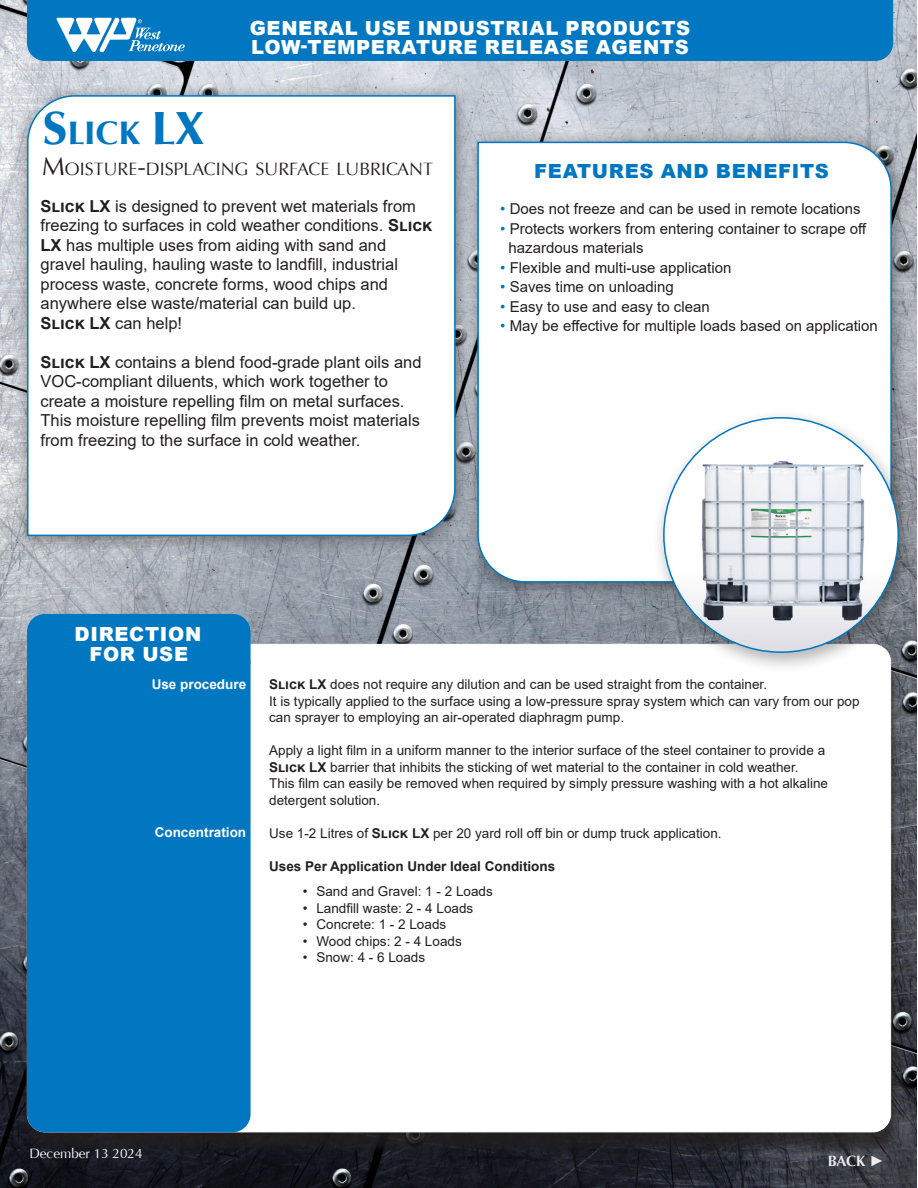
<style>
.page{position:relative;width:918px;height:1188px;background:#fff}
.page>*{position:absolute;margin:0;border:0;box-sizing:border-box;transform-origin:0 0}
.t1{font:900 32.55px "Optima LT Pro";color:#0077c0}
.t2{font:900 19.5px/19.5px "Arial";letter-spacing:.035em;color:#fff}
.t3{font:900 19.5px "Arial";letter-spacing:.035em;color:#0077c0}
.t4{font:17.85px "Optima LT Pro";color:#231f20}
.t5{font:16.5px/19.5px "Arial";color:#231f20}
.t6{font:15px "Arial";color:#231f20}
.t7{font:700 15px "Optima LT Pro";color:#fff}
.t8{font:13.5px/16.5px "Arial";color:#231f20}
.t9{font:700 13.5px "Arial";color:#231f20}
.t10{font:700 13.5px "Arial";color:#fff}
.t11{font:13.5px "Optima LT Pro";color:#fff}
.s1{font-size:46.5px}
.s2{font-size:25.5px}
.s3{font-weight:700}
.s4{color:#0077c0}
.s5{font-family:"Arial"}
</style>
<div class="page">
<img style="left:0;top:0;width:917px;height:1188px">
<div style="left:27px;top:0;width:866px;height:61px;background:#0077c0"></div>
<svg style="left:56px;top:16px;width:129px;height:36px"></svg>
<div style="left:21px;top:650px;width:880px;height:505px;background:#231f20;opacity:.75"></div>
<div style="left:27px;top:644px;width:864px;height:488px;background:#fff;border-radius:18px"></div>
<div style="left:27px;top:646px;width:224px;height:486px;background:#0077c0;border-radius:18px"></div>
<div style="left:27px;top:614px;width:224px;height:65px;background:#0077c0;border-radius:18px"></div>
<div style="left:13px;top:83px;width:459px;height:471px;background:#231f20;opacity:.5"></div>
<svg style="left:26px;top:94px;width:430px;height:443px"></svg>
<div style="left:465px;top:129px;width:445px;height:471px;background:#231f20;opacity:.5"></div>
<svg style="left:477px;top:141px;width:416px;height:442px"></svg>
<div style="left:652px;top:408px;width:265px;height:265px;background:#231f20;opacity:.33"></div>
<img style="left:664px;top:418px;width:234px;height:234px;border-radius:117px">
<h2 class="t2" style="left:250px;top:17px;width:442px">GENERAL USE INDUSTRIAL PRODUCTS<br>LOW-TEMPERATURE RELEASE AGENTS</h2>
<p class="t1" style="left:42px;top:113px;width:163px"><span class="s1">S</span>lick <span class="s1">LX</span></p>
<p class="t4" style="left:42px;top:158px;width:392px"><span class="s2">M</span>OISTURE<span class="s2">-</span>DISPLACING SURFACE LUBRICANT</p>
<p class="t5" style="left:40px;top:196px;width:377px"><span class="s3">Slick LX</span> is designed to prevent wet materials from</p>
<p class="t5" style="left:40px;top:215px;width:392px">freezing to surfaces in cold weather conditions. <span class="s3">Slick<br>LX</span> has multiple uses from aiding with sand and</p>
<p class="t5" style="left:40px;top:254px;width:359px">gravel hauling, hauling waste to landfill, industrial process waste, concrete forms, wood chips and anywhere else waste/material can build up.<br><span class="s3">Slick LX</span> can help!</p>
<p class="t5" style="left:40px;top:352px;width:383px"><span class="s3">Slick LX</span> contains a blend food-grade plant oils and</p>
<p class="t5" style="left:40px;top:371px;width:381px">VOC-compliant diluents, which work together to create a moisture repelling film on metal surfaces.<br>This moisture repelling film prevents moist materials from freezing to the surface in cold weather.</p>
<h2 class="t3" style="left:534px;top:157px;width:296px">FEATURES AND BENEFITS</h2>
<p class="t6" style="left:500px;top:199px;width:362px"><span class="s4">•</span> Does not freeze and can be used in remote locations</p>
<p class="t6" style="left:500px;top:218px;width:368px"><span class="s4">•</span> Protects workers from entering container to scrape off</p>
<p class="t6" style="left:509px;top:238px;width:137px">hazardous materials</p>
<p class="t6" style="left:500px;top:257px;width:233px"><span class="s4">•</span> Flexible and multi-use application</p>
<p class="t6" style="left:500px;top:277px;width:175px"><span class="s4">•</span> Saves time on unloading</p>
<p class="t6" style="left:500px;top:296px;width:211px"><span class="s4">•</span> Easy to use and easy to clean</p>
<p class="t6" style="left:500px;top:316px;width:379px"><span class="s4">•</span> May be effective for multiple loads based on application</p>
<h2 class="t2" style="left:75px;top:624px;width:128px;text-align:center">DIRECTION<br>FOR USE</h2>
<p class="t10" style="left:152px;top:674px;width:96px">Use procedure</p>
<p class="t10" style="left:155px;top:823px;width:93px">Concentration</p>
<p class="t8" style="left:269px;top:676px;width:499px"><span class="s3">Slick LX</span> does not require any dilution and can be used straight from the container.</p>
<p class="t8" style="left:269px;top:693px;width:592px">It is typically applied to the surface using a low-pressure spray system which can vary from our pop can sprayer to employing an air-operated diaphragm pump.</p>
<p class="t8" style="left:269px;top:742px;width:557px">Apply a light film in a uniform manner to the interior surface of the steel container to provide a<br><span class="s3">Slick LX</span> barrier that inhibits the sticking of wet material to the container in cold weather.</p>
<p class="t8" style="left:269px;top:775px;width:560px">This film can easily be removed when required by simply pressure washing with a hot alkaline detergent solution.</p>
<p class="t8" style="left:269px;top:825px;width:454px">Use 1-2 Litres of <span class="s3">Slick LX</span> per 20 yard roll off bin or dump truck application.</p>
<p class="t9" style="left:269px;top:857px;width:288px">Uses Per Application Under Ideal Conditions</p>
<p class="t8" style="left:303px;top:883px;width:191px">• Sand and Gravel: 1 - 2 Loads</p>
<p class="t8" style="left:303px;top:900px;width:172px">• Landfill waste: 2 - 4 Loads</p>
<p class="t8" style="left:303px;top:916px;width:145px">• Concrete: 1 - 2 Loads</p>
<p class="t8" style="left:303px;top:933px;width:160px">• Wood chips: 2 - 4 Loads</p>
<p class="t8" style="left:303px;top:949px;width:124px">• Snow: 4 - 6 Loads</p>
<p class="t11" style="left:29px;top:1145px;width:115px">December 13 2024</p>
<p class="t7" style="left:828px;top:1151px;width:58px">BACK <span class="s5">►</span></p>
</div>
